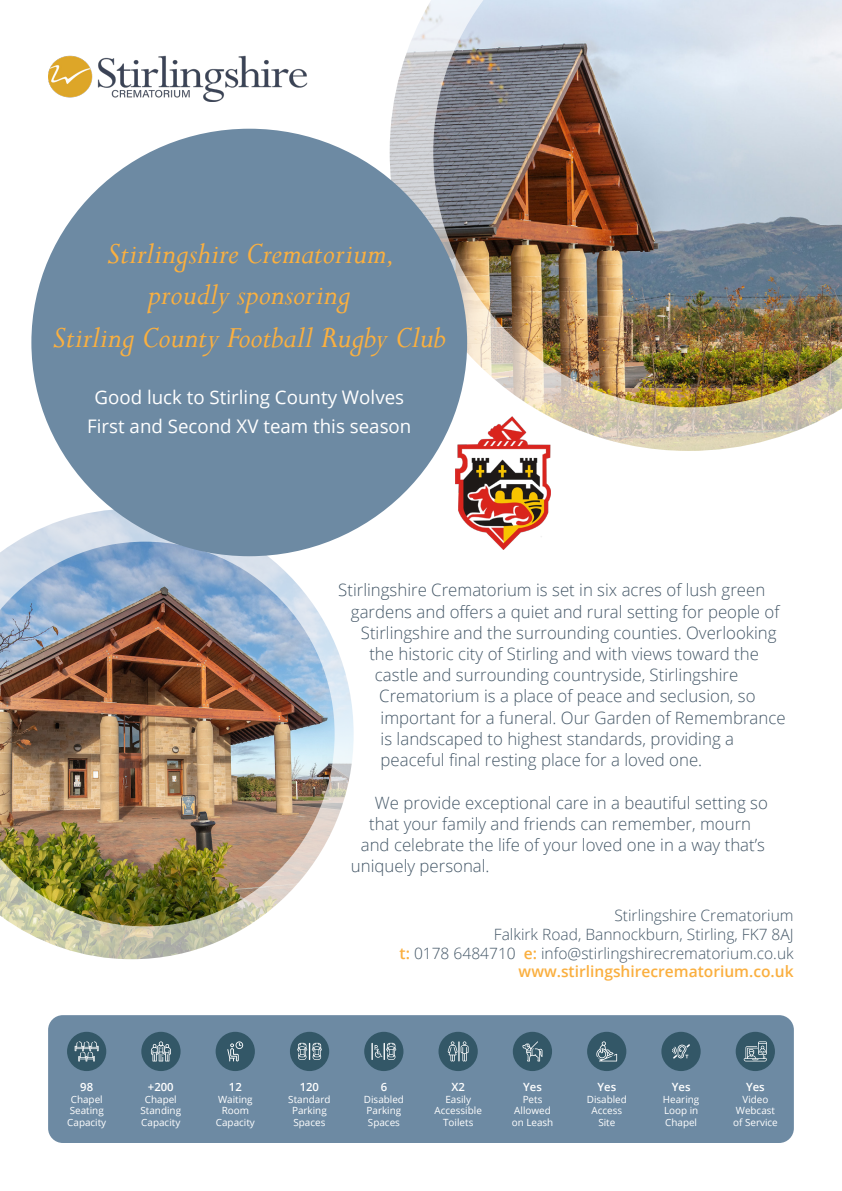
<style>
.page{position:relative;width:842px;height:1191px;background:#fff}
.page>*{position:absolute;margin:0;border:0;box-sizing:border-box;transform-origin:0 0}
.t1{font:italic 33.4px/42.4px "Perpetua";color:#fbb03f;text-align:center}
.t2{font:18.8px/29.4px "Open Sans";color:#fff;text-align:center}
.t3{font:300 17px "Open Sans";color:#455868}
.t4{font:300 15.6px/18.6px "Open Sans";color:#455868;text-align:right}
.t5{font:600 11.4px "Open Sans";color:#fff}
.t6{font:9.8px/11.8px "Open Sans";color:#fff;text-align:center}
.s1{font-weight:600;color:#faaf3f}
</style>
<div class="page">
<img style="left:0;top:501px;width:382px;height:459px">
<img style="left:370px;top:0;width:472px;height:471px">
<div style="left:48px;top:1015px;width:746px;height:128px;background:#6d8aa3;border-radius:15px"></div>
<div style="left:67px;top:1031px;width:39px;height:40px;background:#335767;border-radius:50%"></div>
<svg style="left:75px;top:1041px;width:24px;height:20px"></svg>
<div style="left:141px;top:1031px;width:40px;height:40px;background:#335767;border-radius:50%"></div>
<svg style="left:151px;top:1041px;width:20px;height:20px"></svg>
<div style="left:216px;top:1031px;width:39px;height:40px;background:#335767;border-radius:50%"></div>
<svg style="left:227px;top:1041px;width:16px;height:20px"></svg>
<div style="left:290px;top:1031px;width:39px;height:40px;background:#335767;border-radius:50%"></div>
<svg style="left:297px;top:1042px;width:25px;height:18px"></svg>
<div style="left:364px;top:1031px;width:39px;height:40px;background:#335767;border-radius:50%"></div>
<svg style="left:371px;top:1042px;width:25px;height:18px"></svg>
<div style="left:438px;top:1031px;width:40px;height:40px;background:#335767;border-radius:50%"></div>
<svg style="left:448px;top:1041px;width:20px;height:20px"></svg>
<hr style="left:458px;top:1041px;width:2px;height:20px;background:#fff">
<div style="left:513px;top:1031px;width:39px;height:40px;background:#335767;border-radius:50%"></div>
<svg style="left:522px;top:1041px;width:20px;height:20px"></svg>
<div style="left:587px;top:1031px;width:39px;height:40px;background:#335767;border-radius:50%"></div>
<svg style="left:596px;top:1041px;width:21px;height:20px"></svg>
<div style="left:661px;top:1031px;width:40px;height:40px;background:#335767;border-radius:50%"></div>
<svg style="left:672px;top:1044px;width:18px;height:14px"></svg>
<div style="left:736px;top:1031px;width:39px;height:40px;background:#335767;border-radius:50%"></div>
<svg style="left:744px;top:1041px;width:23px;height:20px"></svg>
<div style="left:31px;top:129px;width:436px;height:427px;background:#6d8aa3;border-radius:50%"></div>
<img style="left:455px;top:416px;width:96px;height:133px">
<img style="left:48px;top:55px;width:260px;height:47px">
<p class="t1" style="left:53px;top:231px;width:395px">Stirlingshire Crematorium,<br>proudly sponsoring<br>Stirling County Football Rugby Club</p>
<p class="t2" style="left:87px;top:382px;width:326px">Good luck to Stirling County Wolves<br>First and Second XV team this season</p>
<p class="t3" style="left:338px;top:578px;width:429px">Stirlingshire Crematorium is set in six acres of lush green</p>
<p class="t3" style="left:351px;top:600px;width:430px">gardens and offers a quiet and rural setting for people of</p>
<p class="t3" style="left:361px;top:621px;width:417px">Stirlingshire and the surrounding counties. Overlooking</p>
<p class="t3" style="left:369px;top:642px;width:391px">the historic city of Stirling and with views toward the</p>
<p class="t3" style="left:375px;top:663px;width:365px">castle and surrounding countryside, Stirlingshire</p>
<p class="t3" style="left:379px;top:684px;width:378px">Crematorium is a place of peace and seclusion, so</p>
<p class="t3" style="left:381px;top:706px;width:406px">important for a funeral. Our Garden of Remembrance</p>
<p class="t3" style="left:381px;top:727px;width:355px">is landscaped to highest standards, providing a</p>
<p class="t3" style="left:381px;top:748px;width:323px">peaceful final resting place for a loved one.</p>
<p class="t3" style="left:375px;top:790px;width:394px">We provide exceptional care in a beautiful setting so</p>
<p class="t3" style="left:369px;top:812px;width:383px">that your family and friends can remember, mourn</p>
<p class="t3" style="left:361px;top:833px;width:406px">and celebrate the life of your loved one in a way that’s</p>
<p class="t3" style="left:351px;top:854px;width:140px">uniquely personal.</p>
<p class="t4" style="left:400px;top:906px;width:396px">Stirlingshire Crematorium<br>Falkirk Road, Bannockburn, Stirling, FK7 8AJ<br><span class="s1">t:</span> 0178 6484710 <span class="s1">e:</span> info@stirlingshirecrematorium.co.uk <span class="s1">www.stirlingshirecrematorium.co.uk</span></p>
<p class="t5" style="left:80px;top:1078px;width:14px">98</p>
<p class="t6" style="left:67px;top:1092px;width:41px">Chapel<br>Seating<br>Capacity</p>
<p class="t5" style="left:148px;top:1078px;width:27px">+200</p>
<p class="t6" style="left:141px;top:1092px;width:42px">Chapel<br>Standing<br>Capacity</p>
<p class="t5" style="left:229px;top:1078px;width:14px">12</p>
<p class="t6" style="left:216px;top:1092px;width:41px">Waiting<br>Room<br>Capacity</p>
<p class="t5" style="left:300px;top:1078px;width:21px">120</p>
<p class="t6" style="left:288px;top:1092px;width:44px">Standard<br>Parking<br>Spaces</p>
<p class="t5" style="left:381px;top:1078px;width:8px">6</p>
<p class="t6" style="left:364px;top:1092px;width:42px;text-align:left">Disabled<br>Parking<br>Spaces</p>
<p class="t5" style="left:451px;top:1078px;width:15px">X2</p>
<p class="t6" style="left:435px;top:1092px;width:49px">Easily<br>Accessible<br>Toilets</p>
<p class="t5" style="left:523px;top:1078px;width:20px">Yes</p>
<p class="t6" style="left:512px;top:1092px;width:43px">Pets<br>Allowed on Leash</p>
<p class="t5" style="left:597px;top:1078px;width:20px">Yes</p>
<p class="t6" style="left:587px;top:1092px;width:42px">Disabled<br>Access<br>Site</p>
<p class="t5" style="left:672px;top:1078px;width:20px">Yes</p>
<p class="t6" style="left:663px;top:1092px;width:38px;text-align:justify">Hearing Loop in Chapel</p>
<p class="t5" style="left:746px;top:1078px;width:20px">Yes</p>
<p class="t6" style="left:733px;top:1092px;width:46px">Video<br>Webcast of Service</p>
</div>
